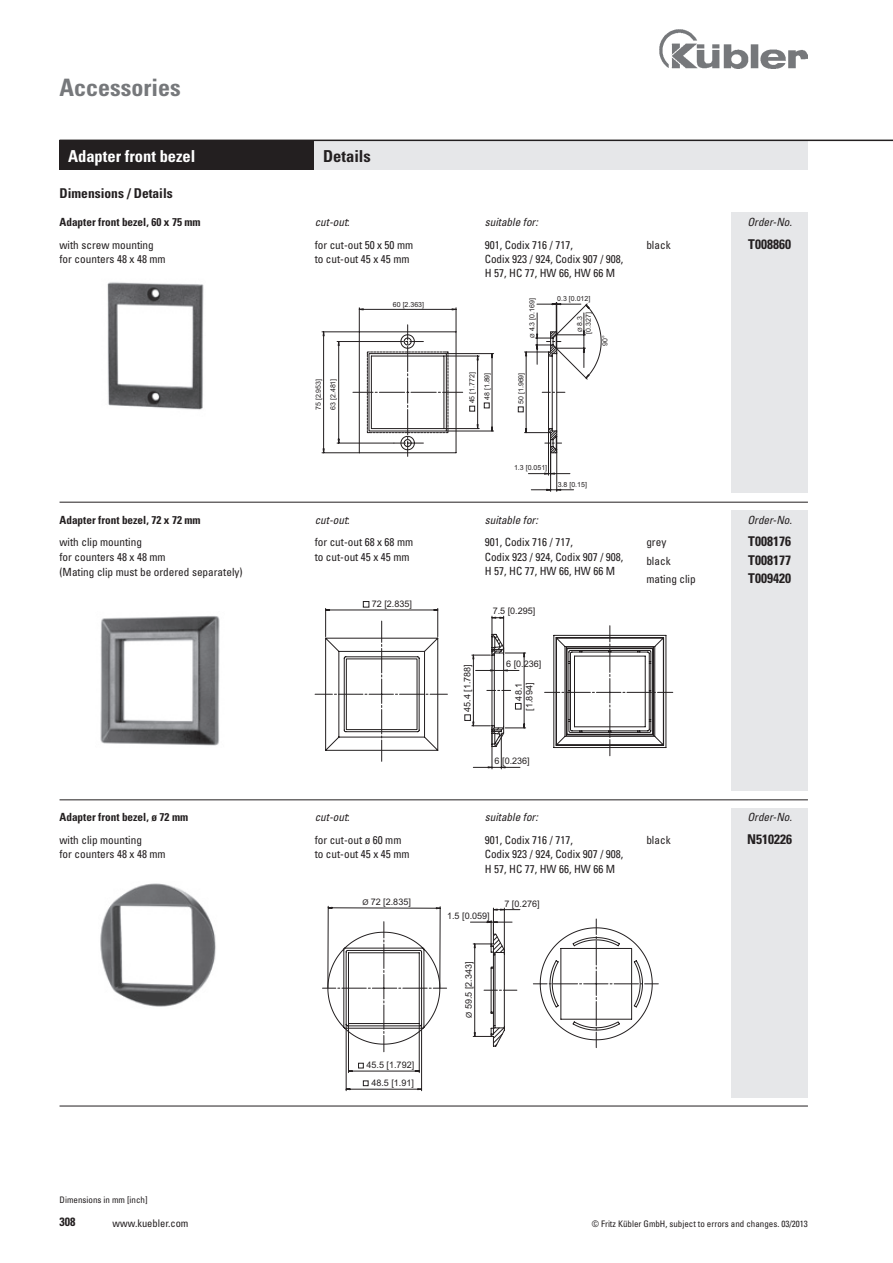
<style>
.page{position:relative;width:893px;height:1263px;background:#fff}
.page>*{position:absolute;margin:0;border:0;box-sizing:border-box;transform-origin:0 0}
.t1{font:700 condensed 24px "Univers";color:#76787b}
.t2{font:700 condensed 16.5px "Univers";color:#fff}
.t3{font:700 condensed 16.5px "Univers";color:#231f20}
.t4{font:700 condensed 13.5px "Univers";color:#231f20}
.t5{font:700 condensed 12px "Univers";color:#231f20}
.t6{font:condensed 11.25px/14.2px "Univers";color:#231f20}
.t7{font:700 condensed 11.25px "Univers";color:#231f20}
.t8{font:italic condensed 11.25px "Univers";color:#231f20}
.t9{font:condensed 10.5px "Univers";color:#231f20}
.t10{font:9px/10.8px "Arial";color:#231f20;text-align:right}
.t11{font:condensed 9px "Univers";color:#231f20}
.t12{font:7.05px/14.9px "Arial";color:#231f20;text-align:center}
.s1{font-style:italic}
.s2{font-size:5.85px}
.s3{font-size:7.95px}
</style>
<div class="page">
<img style="left:659px;top:30px;width:149px;height:38px">
<img style="left:107px;top:282px;width:97px;height:128px">
<img style="left:100px;top:616px;width:120px;height:130px">
<img style="left:100px;top:883px;width:116px;height:124px">
<svg style="left:322px;top:302px;width:279px;height:189px"></svg>
<svg style="left:315px;top:601px;width:358px;height:168px"></svg>
<svg style="left:470px;top:908px;width:188px;height:140px"></svg>
<svg style="left:322px;top:906px;width:125px;height:185px"></svg>
<hr style="left:60px;top:502px;width:748px;height:1px;background:#231f20">
<hr style="left:60px;top:799px;width:748px;height:1px;background:#231f20">
<hr style="left:60px;top:1106px;width:748px;height:1px;background:#231f20">
<div style="left:731px;top:213px;width:77px;height:280px;background:#e6e7e9"></div>
<div style="left:731px;top:510px;width:77px;height:281px;background:#e6e7e9"></div>
<div style="left:731px;top:808px;width:77px;height:289px;background:#e6e7e9"></div>
<div style="left:60px;top:140px;width:255px;height:30px;background:#231f20"></div>
<div style="left:315px;top:140px;width:493px;height:30px;background:#e6e7e9"></div>
<hr style="left:60px;top:140px;width:833px;height:1px;background:#231f20">
<h1 class="t1" style="left:60px;top:72px;width:123px">Accessories</h1>
<h2 class="t2" style="left:68px;top:146px;width:129px">Adapter front bezel</h2>
<h2 class="t3" style="left:323px;top:146px;width:49px">Details</h2>
<p class="t4" style="left:60px;top:185px;width:115px">Dimensions / Details</p>
<p class="t7" style="left:60px;top:215px;width:143px">Adapter front bezel, 60 x 75 mm</p>
<p class="t6" style="left:60px;top:237px;width:108px">with screw mounting for counters 48 x 48 mm</p>
<p class="t7" style="left:60px;top:513px;width:143px">Adapter front bezel, 72 x 72 mm</p>
<p class="t6" style="left:60px;top:535px;width:185px;line-height:14.7px">with clip mounting<br>for counters 48 x 48 mm<br>(Mating clip must be ordered separately)</p>
<p class="t7" style="left:60px;top:810px;width:130px">Adapter front bezel, ø 72 mm</p>
<p class="t6" style="left:60px;top:833px;width:108px">with clip mounting<br>for counters 48 x 48 mm</p>
<p class="t11" style="left:60px;top:1194px;width:89px">Dimensions in mm [inch]</p>
<p class="t6" style="left:315px;top:210px;width:100px;line-height:22.8px"><span class="s1">cut-out</span>:<br>for cut-out 50 x 50 mm</p>
<p class="t6" style="left:315px;top:252px;width:96px">to cut-out 45 x 45 mm</p>
<p class="t12" style="left:393px;top:297px;width:33px">60 [2.363]</p>
<p class="t8" style="left:485px;top:215px;width:55px">suitable for:</p>
<p class="t6" style="left:485px;top:237px;width:140px">901, Codix 716 / 717,<br>Codix 923 / 924, Codix 907 / 908,<br>H 57, HC 77, HW 66, HW 66 M</p>
<p class="t12" style="left:525px;top:338px;width:41px;rotate:-90deg"><span class="s2">Ø</span> 4.3 [0.169]</p>
<p class="t12" style="left:557px;top:292px;width:35px">0.3 [0.012]</p>
<p class="t12" style="left:576px;top:334px;width:23px;line-height:8.4px;text-align:left;rotate:-90deg"><span class="s2">Ø</span> 8.3 [0.327]</p>
<p class="t12" style="left:598px;top:346px;width:12px;rotate:-90deg">90°</p>
<p class="t12" style="left:311px;top:410px;width:33px;rotate:-90deg">75 [2.953]</p>
<p class="t12" style="left:326px;top:410px;width:33px;rotate:-90deg">63 [2.481]</p>
<p class="t12" style="left:465px;top:403px;width:33px;rotate:-90deg">45 [1.772]<br>48 [1.89]</p>
<p class="t12" style="left:514px;top:404px;width:33px;rotate:-90deg">50 [1.969]</p>
<p class="t12" style="left:514px;top:461px;width:35px">1.3 [0.051]</p>
<p class="t12" style="left:558px;top:477px;width:31px">3.8 [0.15]</p>
<p class="t6" style="left:315px;top:508px;width:100px;line-height:22.8px"><span class="s1">cut-out</span>:<br>for cut-out 68 x 68 mm</p>
<p class="t6" style="left:315px;top:549px;width:96px">to cut-out 45 x 45 mm</p>
<p class="t10" style="left:372px;top:598px;width:42px">72 [2.835]</p>
<p class="t6" style="left:315px;top:806px;width:88px;line-height:22.8px"><span class="s1">cut-out</span>:<br>for cut-out ø 60 mm</p>
<p class="t6" style="left:315px;top:847px;width:96px">to cut-out 45 x 45 mm</p>
<p class="t10" style="left:362px;top:896px;width:50px"><span class="s3">Ø</span> 72 [2.835]</p>
<p class="t10" style="left:367px;top:1055px;width:49px;line-height:18.3px;text-align:center">45.5 [1.792]<br>48.5 [1.91]</p>
<p class="t8" style="left:485px;top:512px;width:55px">suitable for:</p>
<p class="t6" style="left:485px;top:535px;width:140px">901, Codix 716 / 717,<br>Codix 923 / 924, Codix 907 / 908,<br>H 57, HC 77, HW 66, HW 66 M</p>
<p class="t10" style="left:462px;top:712px;width:49px;rotate:-90deg">45.4 [1.788]</p>
<p class="t10" style="left:493px;top:606px;width:44px">7.5 [0.295]</p>
<p class="t10" style="left:506px;top:658px;width:37px">6 [0.236]</p>
<p class="t10" style="left:513px;top:710px;width:29px;rotate:-90deg">48.1 [1.894]</p>
<p class="t10" style="left:495px;top:756px;width:37px">6 [0.236]</p>
<p class="t8" style="left:485px;top:810px;width:55px">suitable for:</p>
<p class="t6" style="left:485px;top:833px;width:140px">901, Codix 716 / 717,<br>Codix 923 / 924, Codix 907 / 908,<br>H 57, HC 77, HW 66, HW 66 M</p>
<p class="t10" style="left:504px;top:898px;width:37px">7 [0.276]</p>
<p class="t10" style="left:447px;top:910px;width:44px">1.5 [0.059]</p>
<p class="t10" style="left:463px;top:1018px;width:58px;rotate:-90deg"><span class="s3">Ø</span> 59.5 [2.343]</p>
<p class="t8" style="left:747px;top:215px;width:46px">Order-No.</p>
<p class="t6" style="left:646px;top:237px;width:26px">black</p>
<p class="t4" style="left:748px;top:236px;width:44px">T008860</p>
<p class="t8" style="left:747px;top:512px;width:46px">Order-No.</p>
<p class="t6" style="left:646px;top:535px;width:21px">grey</p>
<p class="t4" style="left:748px;top:533px;width:44px">T008176</p>
<p class="t6" style="left:646px;top:553px;width:26px">black</p>
<p class="t4" style="left:748px;top:552px;width:44px">T008177</p>
<p class="t6" style="left:646px;top:572px;width:51px">mating clip</p>
<p class="t4" style="left:748px;top:570px;width:44px">T009420</p>
<p class="t8" style="left:747px;top:810px;width:46px">Order-No.</p>
<p class="t6" style="left:646px;top:833px;width:26px">black</p>
<p class="t4" style="left:747px;top:831px;width:46px">N510226</p>
<p class="t5" style="left:60px;top:1214px;width:17px">308</p>
<p class="t9" style="left:113px;top:1216px;width:77px">www.kuebler.com</p>
<p class="t11" style="left:592px;top:1218px;width:218px">© Fritz Kübler GmbH, subject to errors and changes. 03/2013</p>
</div>
